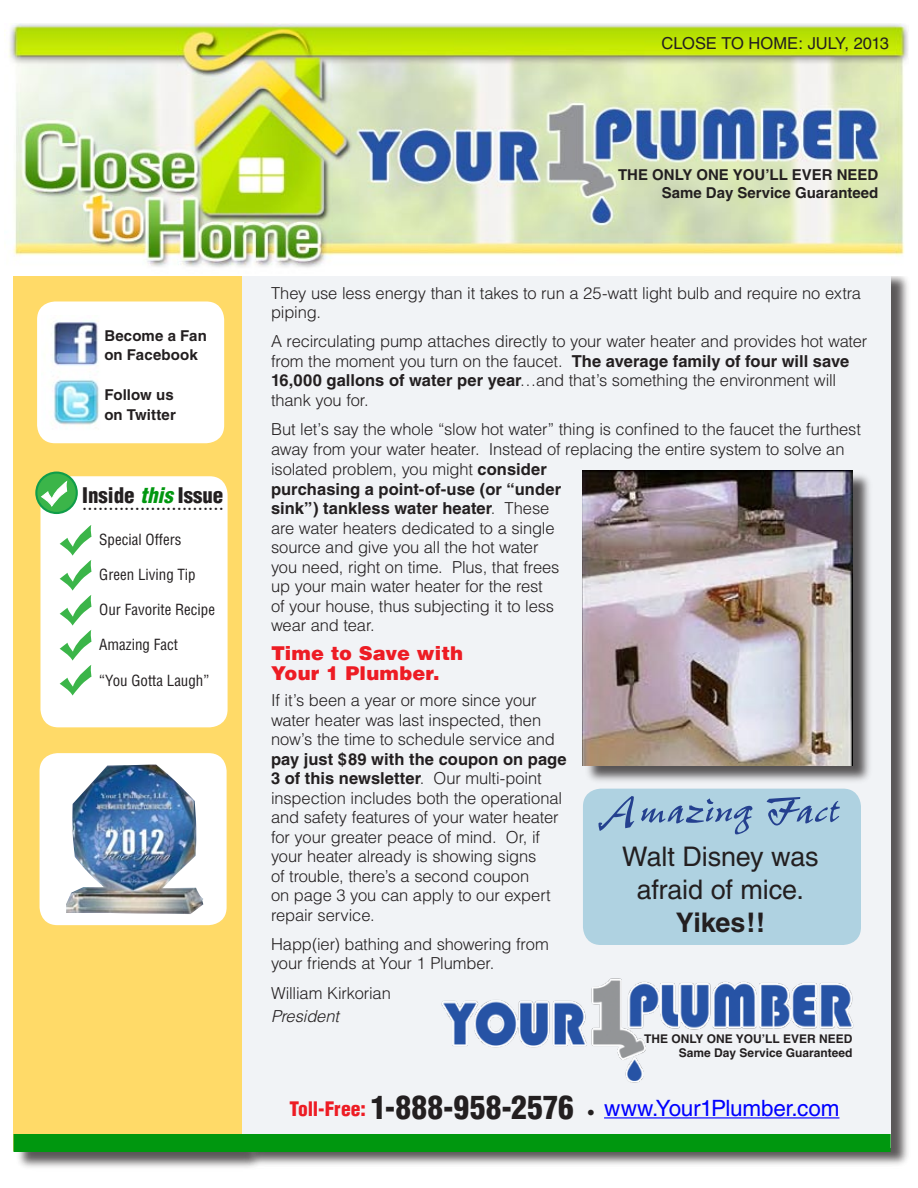
<style>
.page{position:relative;width:918px;height:1188px;background:#fff}
.page>*{position:absolute;margin:0;border:0;box-sizing:border-box;transform-origin:0 0}
.t1{font:27px/33px "Helvetica";letter-spacing:-.005em;color:#231f20;text-align:center}
.t2{font:700 27px "Helvetica";letter-spacing:-.005em;color:#231f20}
.t3{font:22.5px "Helvetica";letter-spacing:-.01em;color:#00f}
.t4{font:21px "Times";color:#231f20}
.t5{font:900 condensed 21px "Helvetica";color:#231f20}
.t6{font:900 19.5px/19.5px "Helvetica";letter-spacing:.005em;color:#ed1c24}
.t7{font:300 16.5px/19.5px "Helvetica";letter-spacing:-.01em;color:#231f20}
.t8{font:16.5px "Helvetica";letter-spacing:-.005em;color:#231f20}
.t9{font:italic 300 16.5px "Helvetica";letter-spacing:-.005em;color:#231f20}
.t10{font:700 15px/19.5px "Helvetica";color:#231f20}
.t11{font:condensed 15px "Helvetica";color:#231f20}
.t12{font:700 12px/14.4px "Helvetica";color:#231f20;text-align:right}
.s1{font-style:italic;color:#00970f}
.s2{font-weight:700}
.s3{font-weight:900;font-stretch:condensed;font-size:19.5px;color:#ed1c24}
.s4{font-weight:900;font-stretch:condensed;font-size:31.5px;color:#231f20}
</style>
<div class="page">
<div style="left:14px;top:271px;width:229px;height:880px;background:#ffda68"></div>
<div style="left:244px;top:271px;width:667px;height:898px;background:#231f20;opacity:.75"></div>
<div style="left:242px;top:270px;width:649px;height:878px;background:#f1f3f6"></div>
<div style="left:14px;top:1134px;width:877px;height:18px;background:#00970f"></div>
<div style="left:37px;top:302px;width:187px;height:141px;background:#fff;border-radius:18px"></div>
<img style="left:54px;top:320px;width:45px;height:105px">
<div style="left:40px;top:476px;width:188px;height:251px;background:#fff;border-radius:18px"></div>
<svg style="left:60px;top:525px;width:32px;height:171px"></svg>
<svg style="left:36px;top:473px;width:41px;height:40px"></svg>
<div style="left:35px;top:472px;width:43px;height:42px;border:2px solid #109d49;border-radius:50%"></div>
<svg style="left:40px;top:482px;width:28px;height:24px"></svg>
<div style="left:583px;top:789px;width:278px;height:156px;background:#afd2e1;border-radius:18px"></div>
<svg style="left:598px;top:796px;width:242px;height:38px"></svg>
<img style="left:441px;top:978px;width:413px;height:105px">
<hr style="left:604px;top:1117px;width:235px;height:1px;background:#00f">
<div style="left:584px;top:472px;width:289px;height:313px;background:#231f20;opacity:.75"></div>
<img style="left:583px;top:470px;width:270px;height:295px">
<img style="left:4px;top:23px;width:904px;height:253px">
<div style="left:40px;top:753px;width:187px;height:172px;background:#fff;border-radius:18px"></div>
<img style="left:66px;top:765px;width:137px;height:149px">
<p class="t10" style="left:104px;top:326px;width:104px">Become a Fan on Facebook</p>
<p class="t10" style="left:104px;top:385px;width:73px">Follow us on Twitter</p>
<p class="t5" style="left:82px;top:482px;width:143px">Inside <span class="s1">this</span> Issue</p>
<p class="t4" style="left:82px;top:490px;width:143px">...........................</p>
<p class="t11" style="left:99px;top:530px;width:84px">Special Offers</p>
<p class="t11" style="left:99px;top:565px;width:98px">Green Living Tip</p>
<p class="t11" style="left:99px;top:600px;width:117px">Our Favorite Recipe</p>
<p class="t11" style="left:99px;top:636px;width:80px">Amazing Fact</p>
<p class="t11" style="left:99px;top:671px;width:112px">“You Gotta Laugh”</p>
<p class="t8" style="left:662px;top:34px;width:229px">CLOSE TO HOME: JULY, 2013</p>
<p class="t10" style="left:618px;top:165px;width:262px;line-height:18px;text-align:right">THE ONLY ONE YOU’LL EVER NEED<br>Same Day Service Guaranteed</p>
<p class="t7" style="left:271px;top:283px;width:592px">They use less energy than it takes to run a 25-watt light bulb and require no extra piping.</p>
<p class="t7" style="left:271px;top:331px;width:598px">A recirculating pump attaches directly to your water heater and provides hot water from the moment you turn on the faucet. <span class="s2">The average family of four will save 16,000 gallons of water per year</span>…and that’s something the environment will thank you for.</p>
<p class="t7" style="left:271px;top:419px;width:591px">But let’s say the whole “slow hot water” thing is confined to the faucet the furthest away from your water heater. Instead of replacing the entire system to solve an</p>
<p class="t7" style="left:271px;top:459px;width:292px">isolated problem, you might <span class="s2">consider purchasing a point-of-use (or “under sink”) tankless water heater</span>. These are water heaters dedicated to a single source and give you all the hot water you need, right on time. Plus, that frees up your main water heater for the rest<br>of your house, thus subjecting it to less wear and tear.</p>
<p class="t6" style="left:271px;top:644px;width:194px">Time to Save with<br>Your 1 Plumber.</p>
<p class="t7" style="left:271px;top:690px;width:285px">If it’s been a year or more since your water heater was last inspected, then now’s the time to schedule service and</p>
<p class="t7" style="left:271px;top:749px;width:297px"><span class="s2">pay just $89 with the coupon on page 3 of this newsletter</span>. Our multi-point inspection includes both the operational and safety features of your water heater for your greater peace of mind. Or, if your heater already is showing signs<br>of trouble, there’s a second coupon<br>on page 3 you can apply to our expert repair service.</p>
<p class="t7" style="left:271px;top:934px;width:279px">Happ(ier) bathing and showering from your friends at Your 1 Plumber.</p>
<p class="t7" style="left:271px;top:983px;width:121px">William Kirkorian</p>
<p class="t9" style="left:271px;top:1006px;width:70px">President</p>
<h1 class="t1" style="left:622px;top:840px;width:198px">Walt Disney was afraid of mice.</h1>
<h1 class="t2" style="left:676px;top:906px;width:91px">Yikes!!</h1>
<p class="t12" style="left:644px;top:1031px;width:210px">THE ONLY ONE YOU’LL EVER NEED<br>Same Day Service Guaranteed</p>
<h2 class="t3" style="left:290px;top:1095px;width:551px"><span class="s3">Toll-Free:</span> <span class="s4">1-888-958-2576</span> <sub>•</sub> www.Your1Plumber.com</h2>
</div>
